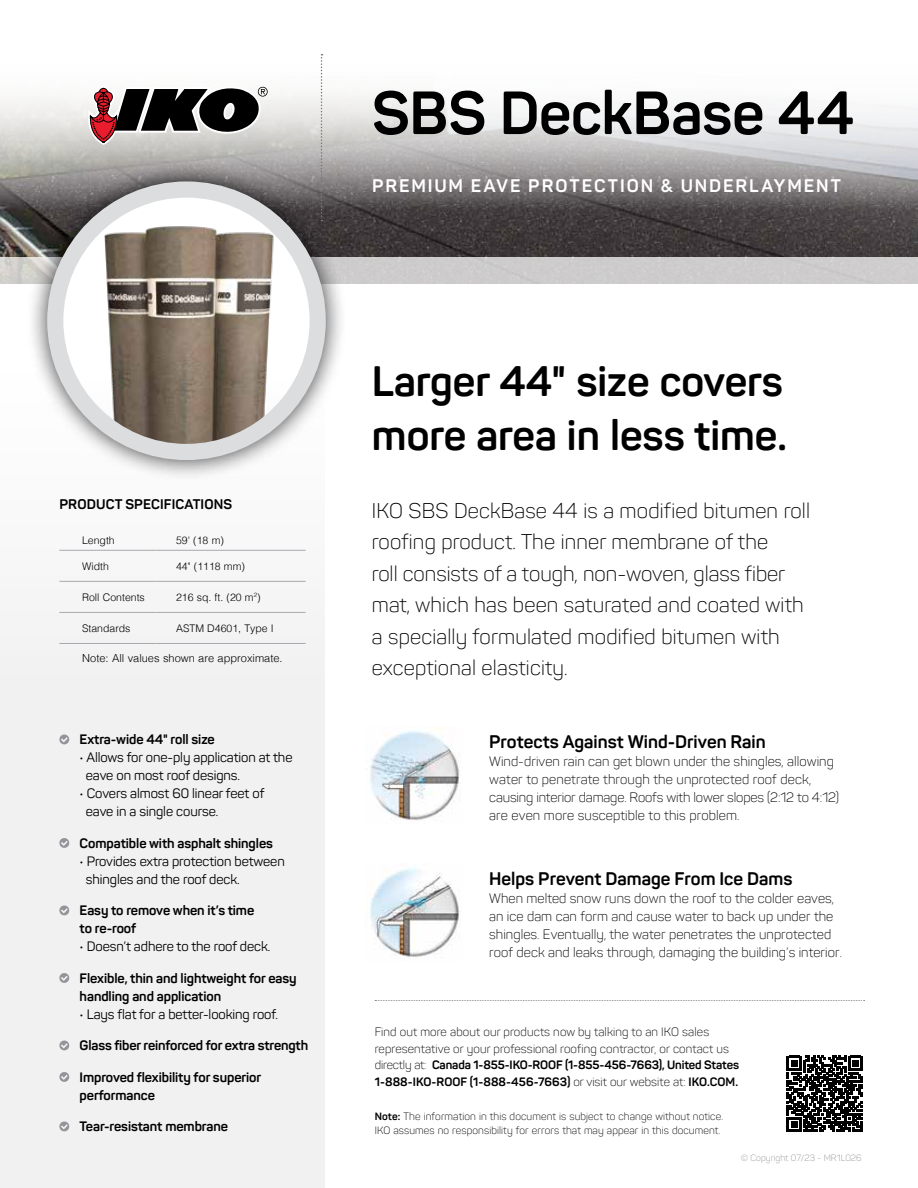
<style>
.page{position:relative;width:918px;height:1188px;background:#fff}
.page>*{position:absolute;margin:0;border:0;box-sizing:border-box;transform-origin:0 0}
.t1{font:700 60px "Panton";letter-spacing:-.005em;color:#000}
.t2{font:700 42px/54px "Panton";color:#000}
.t3{font:300 21px/31.5px "Panton";letter-spacing:.01em;color:#000}
.t4{font:700 18px "Panton";color:#000}
.t5{font:700 18px "Panton";letter-spacing:.11em;color:#fff}
.t6{font:700 13.8px "Panton";letter-spacing:.01em;color:#000}
.t7{font:300 13.5px/18px "Panton";letter-spacing:.005em;color:#000}
.t8{font:700 13.5px/18px "Panton";letter-spacing:-.005em;color:#000}
.t9{font:13.5px/18px "Panton";letter-spacing:-.005em;color:#000}
.t10{font:300 12px/16.5px "Panton";letter-spacing:.01em;color:#000}
.t11{font:300 11.1px "Helvetica";color:#000}
.t12{font:300 10.5px/13.5px "Panton";letter-spacing:.01em;color:#000}
.t13{font:300 10.5px "Helvetica";color:#000}
.t14{font:300 9px "Panton";color:#939598}
.s1{font-weight:700}
</style>
<div class="page">
<img style="left:0;top:54px;width:918px;height:203px">
<div style="left:0;top:257px;width:918px;height:27px;background:#cecccc"></div>
<div style="left:0;top:284px;width:326px;height:904px;background:#ededee"></div>
<svg style="left:321px;top:54px;width:2px;height:107px"></svg>
<svg style="left:88px;top:86px;width:180px;height:59px"></svg>
<div style="left:26px;top:161px;width:321px;height:320px;background:#000;opacity:.75"></div>
<svg style="left:55px;top:190px;width:263px;height:262px"></svg>
<img style="left:55px;top:225px;width:263px;height:227px">
<div style="left:47px;top:181px;width:279px;height:279px;border:16px solid #dcddde;border-radius:50%"></div>
<svg style="left:375px;top:1000px;width:490px;height:1px"></svg>
<svg style="left:787px;top:1056px;width:76px;height:76px"></svg>
<img style="left:370px;top:727px;width:90px;height:93px">
<img style="left:370px;top:868px;width:89px;height:91px">
<svg style="left:59px;top:735px;width:10px;height:9px"></svg>
<svg style="left:59px;top:838px;width:10px;height:10px"></svg>
<svg style="left:59px;top:906px;width:10px;height:9px"></svg>
<svg style="left:59px;top:973px;width:10px;height:10px"></svg>
<svg style="left:59px;top:1041px;width:10px;height:9px"></svg>
<svg style="left:59px;top:1072px;width:10px;height:10px"></svg>
<svg style="left:59px;top:1122px;width:10px;height:9px"></svg>
<hr style="left:59px;top:550px;width:98px;height:1px;background:#a7a9ac">
<hr style="left:157px;top:550px;width:149px;height:1px;background:#a7a9ac">
<hr style="left:59px;top:581px;width:98px;height:1px;background:#a7a9ac">
<hr style="left:157px;top:581px;width:149px;height:1px;background:#a7a9ac">
<hr style="left:59px;top:612px;width:98px;height:1px;background:#a7a9ac">
<hr style="left:157px;top:612px;width:149px;height:1px;background:#a7a9ac">
<hr style="left:59px;top:643px;width:98px;height:1px;background:#a7a9ac">
<hr style="left:157px;top:643px;width:149px;height:1px;background:#a7a9ac">
<h1 class="t1" style="left:372px;top:76px;width:484px">SBS DeckBase 44</h1>
<h3 class="t5" style="left:372px;top:174px;width:471px">PREMIUM EAVE PROTECTION &amp; UNDERLAYMENT</h3>
<p class="t6" style="left:59px;top:495px;width:174px">PRODUCT SPECIFICATIONS</p>
<p class="t13" style="left:82px;top:531px;width:34px">Length</p>
<p class="t13" style="left:176px;top:531px;width:49px">59' (18 m)</p>
<p class="t13" style="left:82px;top:557px;width:28px">Width</p>
<p class="t13" style="left:176px;top:557px;width:70px">44" (1118 mm)</p>
<p class="t13" style="left:82px;top:588px;width:64px">Roll Contents</p>
<p class="t13" style="left:176px;top:588px;width:86px">216 sq. ft. (20 m<sup>2</sup>)</p>
<p class="t13" style="left:82px;top:619px;width:50px">Standards</p>
<p class="t13" style="left:176px;top:619px;width:99px">ASTM D4601, Type I</p>
<p class="t11" style="left:82px;top:649px;width:202px">Note: All values shown are approximate.</p>
<p class="t8" style="left:80px;top:731px;width:137px">Extra-wide 44" roll size</p>
<p class="t9" style="left:86px;top:749px;width:208px;text-indent:-6px">• Allows for one-ply application at the eave on most roof designs.</p>
<p class="t9" style="left:86px;top:785px;width:180px;text-indent:-6px">• Covers almost 60 linear feet of eave in a single course.</p>
<p class="t8" style="left:80px;top:834px;width:195px">Compatible with asphalt shingles</p>
<p class="t9" style="left:86px;top:852px;width:200px;text-indent:-6px">• Provides extra protection between shingles and the roof deck.</p>
<p class="t8" style="left:80px;top:902px;width:176px">Easy to remove when it’s time to re-roof</p>
<p class="t9" style="left:80px;top:938px;width:192px">• Doesn’t adhere to the roof deck.</p>
<p class="t8" style="left:80px;top:969px;width:219px">Flexible, thin and lightweight for easy handling and application</p>
<p class="t9" style="left:80px;top:1005px;width:200px">• Lays flat for a better-looking roof.</p>
<p class="t8" style="left:80px;top:1037px;width:230px">Glass fiber reinforced for extra strength</p>
<p class="t8" style="left:80px;top:1068px;width:183px">Improved flexibility for superior performance</p>
<p class="t8" style="left:80px;top:1118px;width:150px">Tear-resistant membrane</p>
<h2 class="t2" style="left:372px;top:354px;width:417px">Larger 44" size covers more area in less time.</h2>
<p class="t3" style="left:372px;top:495px;width:440px">IKO SBS DeckBase 44 is a modified bitumen roll roofing product. The inner membrane of the<br>roll consists of a tough, non-woven, glass fiber mat, which has been saturated and coated with a specially formulated modified bitumen with exceptional elasticity.</p>
<h3 class="t4" style="left:489px;top:730px;width:278px">Protects Against Wind-Driven Rain</h3>
<p class="t7" style="left:489px;top:752px;width:352px">Wind-driven rain can get blown under the shingles, allowing water to penetrate through the unprotected roof deck, causing interior damage. Roofs with lower slopes (2:12 to 4:12) are even more susceptible to this problem.</p>
<h3 class="t4" style="left:489px;top:867px;width:305px">Helps Prevent Damage From Ice Dams</h3>
<p class="t7" style="left:489px;top:889px;width:354px">When melted snow runs down the roof to the colder eaves, an ice dam can form and cause water to back up under the shingles. Eventually, the water penetrates the unprotected roof deck and leaks through, damaging the building’s interior.</p>
<p class="t10" style="left:375px;top:1024px;width:366px">Find out more about our products now by talking to an IKO sales representative or your professional roofing contractor, or contact us directly at: <span class="s1">Canada 1-855-IKO-ROOF (1-855-456-7663), United States 1-888-IKO-ROOF (1-888-456-7663)</span> or visit our website at: <span class="s1">IKO.COM.</span></p>
<p class="t12" style="left:375px;top:1110px;width:350px"><span class="s1">Note:</span> The information in this document is subject to change without notice.<br>IKO assumes no responsibility for errors that may appear in this document.</p>
<p class="t14" style="left:741px;top:1152px;width:122px">© Copyright 07/23 - MR1L026</p>
</div>
